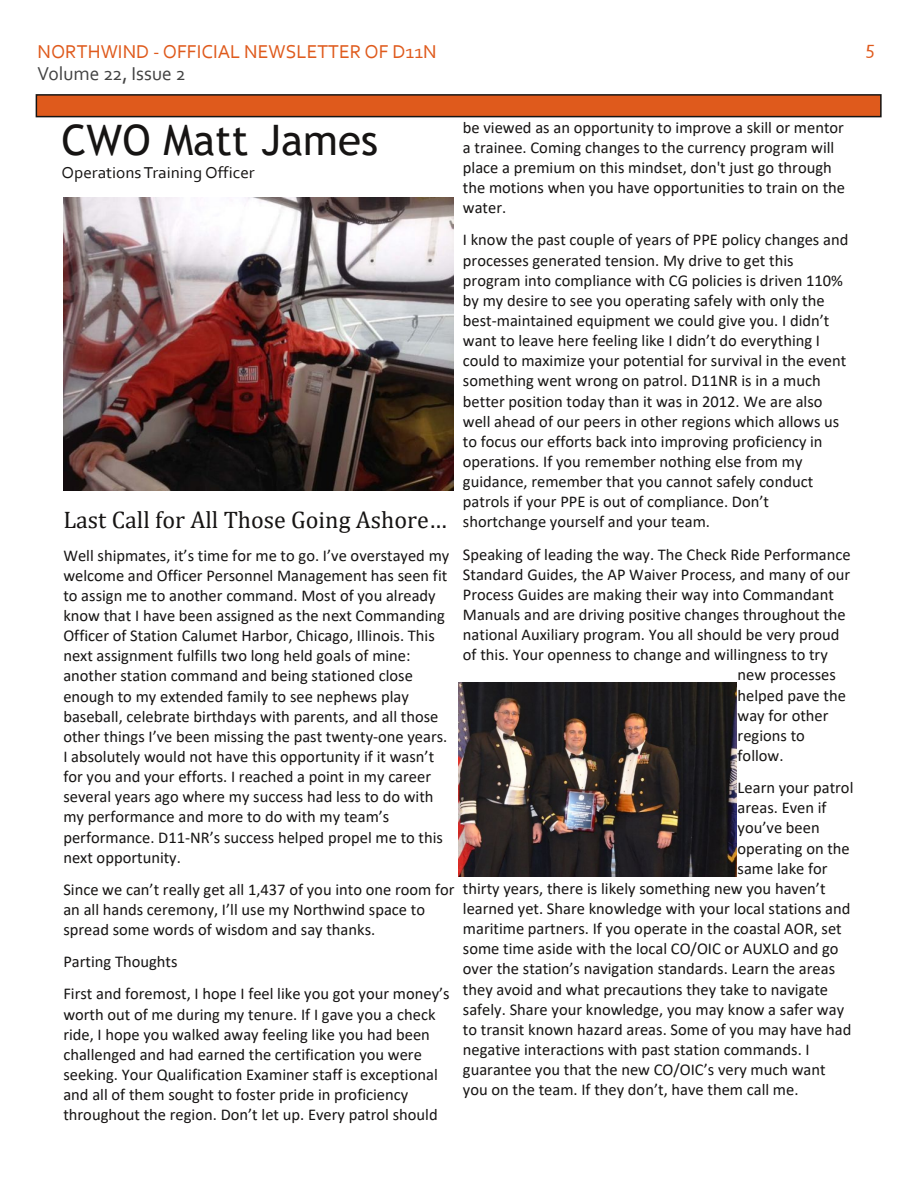
<style>
.page{position:relative;width:918px;height:1188px;background:#fff}
.page>*{position:absolute;margin:0;border:0;box-sizing:border-box;transform-origin:0 0}
.t1{font:42px "Trebuchet MS";color:#161413}
.t2{font:24px "Cambria";color:#161413}
.t3{font:19.5px "Corbel";color:#df5a1c}
.t4{font:19.5px "Corbel";color:#424242}
.t5{font:16.5px/20.1px "Calibri";color:#161413}
.t6{font:16.5px "Corbel";color:#161413;scale:1.05 1}
</style>
<div class="page">
<div style="left:36px;top:95px;width:845px;height:22px;background:#df5a1c"></div>
<div style="left:36px;top:94px;width:846px;height:23px;border:2px solid #161413"></div>
<img style="left:63px;top:197px;width:391px;height:293px">
<img style="left:459px;top:683px;width:278px;height:194px">
<p class="t3" style="left:38px;top:44px;width:401px">NORTHWIND ‐ OFFICIAL NEWSLETTER OF D11N</p>
<p class="t4" style="left:38px;top:66px;width:150px">Volume 22, Issue 2</p>
<p class="t3" style="left:865px;top:40px;width:11px">5</p>
<h1 class="t1" style="left:62px;top:116px;width:318px">CWO Matt James</h1>
<p class="t6" style="left:62px;top:165px;width:186px">OperationsTraining Officer</p>
<h2 class="t2" style="left:63px;top:506px;width:385px">Last Call for All Those Going Ashore…</h2>
<p class="t5" style="left:63px;top:546px;width:387px">Well shipmates, it’s time for me to go. I’ve overstayed my welcome and Officer Personnel Management has seen fit to assign me to another command. Most of you already know that I have been assigned as the next Commanding Officer of Station Calumet Harbor, Chicago, Illinois. This next assignment fulfills two long held goals of mine: another station command and being stationed close enough to my extended family to see nephews play baseball, celebrate birthdays with parents, and all those other things I’ve been missing the past twenty‐one years.<br>I absolutely would not have this opportunity if it wasn’t for you and your efforts. I reached a point in my career several years ago where my success had less to do with my performance and more to do with my team’s performance. D11‐NR’s success helped propel me to this next opportunity.</p>
<p class="t5" style="left:63px;top:881px;width:393px">Since we can’t really get all 1,437 of you into one room for an all hands ceremony, I’ll use my Northwind space to spread some words of wisdom and say thanks.</p>
<p class="t5" style="left:63px;top:947px;width:388px;line-height:32.1px">Parting Thoughts<br>First and foremost, I hope I feel like you got your money’s</p>
<p class="t5" style="left:63px;top:1005px;width:376px">worth out of me during my tenure. If I gave you a check ride, I hope you walked away feeling like you had been challenged and had earned the certification you were seeking. Your Qualification Examiner staff is exceptional and all of them sought to foster pride in proficiency throughout the region. Don’t let up. Every patrol should</p>
<p class="t5" style="left:463px;top:119px;width:384px">be viewed as an opportunity to improve a skill or mentor a trainee. Coming changes to the currency program will place a premium on this mindset, don't just go through the motions when you have opportunities to train on the water.</p>
<p class="t5" style="left:463px;top:231px;width:387px">I know the past couple of years of PPE policy changes and processes generated tension. My drive to get this program into compliance with CG policies is driven 110% by my desire to see you operating safely with only the best‐maintained equipment we could give you. I didn’t want to leave here feeling like I didn’t do everything I could to maximize your potential for survival in the event something went wrong on patrol. D11NR is in a much better position today than it was in 2012. We are also well ahead of our peers in other regions which allows us to focus our efforts back into improving proficiency in operations. If you remember nothing else from my guidance, remember that you cannot safely conduct patrols if your PPE is out of compliance. Don’t shortchange yourself and your team.</p>
<p class="t5" style="left:463px;top:545px;width:389px">Speaking of leading the way. The Check Ride Performance</p>
<p class="t5" style="left:463px;top:566px;width:389px">Standard Guides, the AP Waiver Process, and many of our</p>
<p class="t5" style="left:463px;top:586px;width:373px">Process Guides are making their way into Commandant</p>
<p class="t5" style="left:463px;top:606px;width:384px">Manuals and are driving positive changes throughout the</p>
<p class="t5" style="left:463px;top:626px;width:378px">national Auxiliary program. You all should be very proud</p>
<p class="t5" style="left:463px;top:646px;width:366px">of this. Your openness to change and willingness to try</p>
<p class="t5" style="left:738px;top:666px;width:100px">new processes</p>
<p class="t5" style="left:738px;top:686px;width:110px">helped pave the</p>
<p class="t5" style="left:738px;top:707px;width:92px">way for other</p>
<p class="t5" style="left:738px;top:727px;width:69px">regions to</p>
<p class="t5" style="left:738px;top:747px;width:47px">follow.</p>
<p class="t5" style="left:738px;top:779px;width:117px">Learn your patrol</p>
<p class="t5" style="left:738px;top:799px;width:91px">areas. Even if</p>
<p class="t5" style="left:738px;top:819px;width:84px">you’ve been</p>
<p class="t5" style="left:738px;top:839px;width:114px">operating on the</p>
<p class="t5" style="left:738px;top:860px;width:92px">same lake for</p>
<p class="t5" style="left:463px;top:880px;width:364px">thirty years, there is likely something new you haven’t</p>
<p class="t5" style="left:463px;top:900px;width:389px">learned yet. Share knowledge with your local stations and</p>
<p class="t5" style="left:463px;top:920px;width:380px">maritime partners. If you operate in the coastal AOR, set</p>
<p class="t5" style="left:463px;top:940px;width:377px">some time aside with the local CO/OIC or AUXLO and go</p>
<p class="t5" style="left:463px;top:960px;width:374px">over the station’s navigation standards. Learn the areas</p>
<p class="t5" style="left:463px;top:980px;width:367px">they avoid and what precautions they take to navigate</p>
<p class="t5" style="left:463px;top:1000px;width:383px">safely. Share your knowledge, you may know a safer way</p>
<p class="t5" style="left:463px;top:1021px;width:390px">to transit known hazard areas. Some of you may have had</p>
<p class="t5" style="left:463px;top:1041px;width:348px">negative interactions with past station commands. I</p>
<p class="t5" style="left:463px;top:1061px;width:364px">guarantee you that the new CO/OIC’s very much want</p>
<p class="t5" style="left:463px;top:1081px;width:337px">you on the team. If they don’t, have them call me.</p>
</div>
